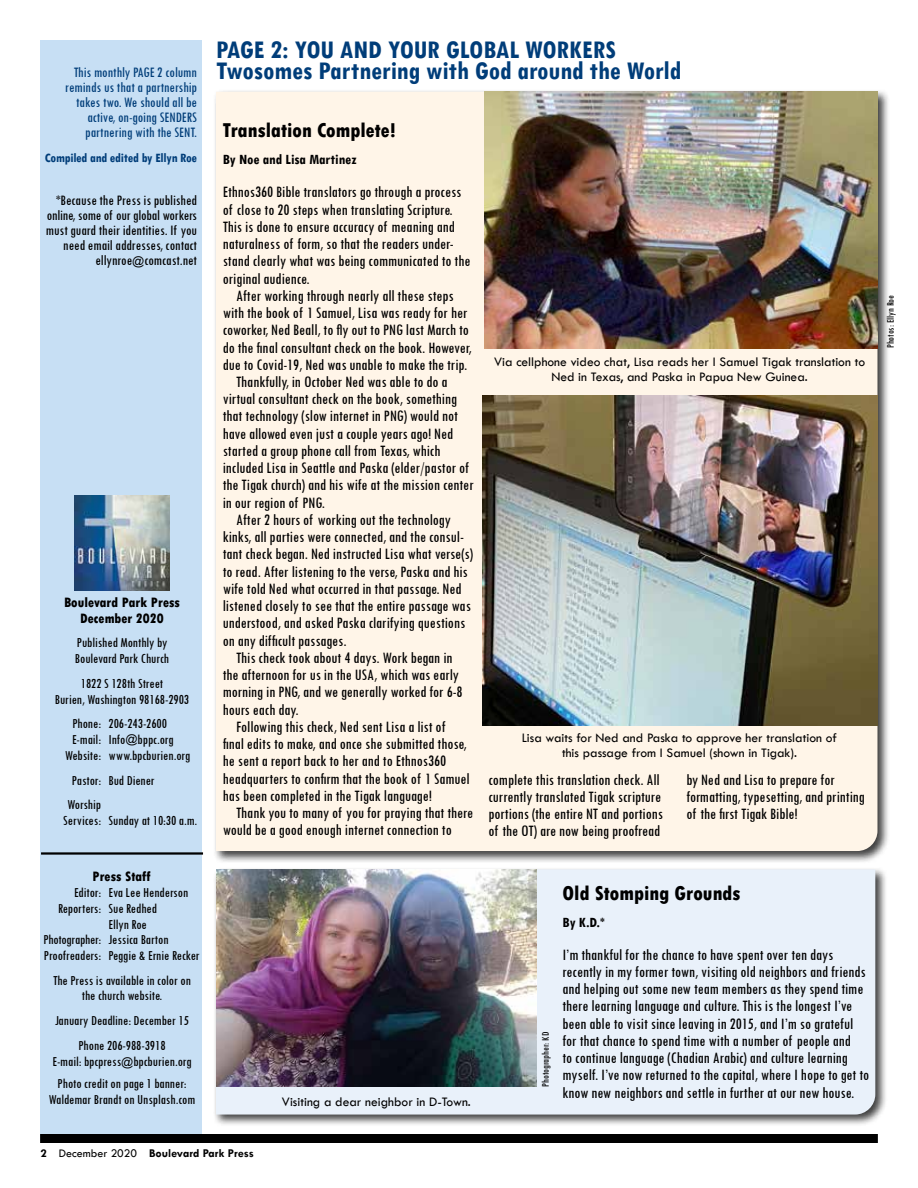
<style>
.page{position:relative;width:918px;height:1188px;background:#fff}
.page>*{position:absolute;margin:0;border:0;box-sizing:border-box;transform-origin:0 0}
.t1{font:700 condensed 27px/21px "Tw Cen";color:#003d79}
.t2{font:800 condensed 21px "Tw Cen";color:#000}
.t3{font:condensed 16.5px/17.2px "Tw Cen";color:#000}
.t4{font:condensed 15px/15px "Tw Cen";color:#000;text-align:right}
.t5{font:condensed 15px/15px "Tw Cen";color:#003d79;text-align:right}
.t6{font:700 condensed 15px "Tw Cen";color:#000}
.t7{font:condensed 14.25px/15.8px "Tw Cen";color:#000;text-align:center}
.t8{font:800 condensed 14.25px/15.8px "Tw Cen";color:#000;text-align:center}
.t9{font:13.5px/15px "Tw Cen";color:#000;text-align:center}
.t10{font:700 condensed 13.5px "Tw Cen";letter-spacing:-.01em;color:#003d79}
.t11{font:700 12px "Tw Cen";color:#000}
.t12{font:condensed 10.5px "Tw Cen";color:#000}
.s1{font-size:12px}
.s2{font-weight:400}
</style>
<div class="page">
<div style="left:40px;top:40px;width:162px;height:1101px;background:#c7dff4"></div>
<div style="left:40px;top:1134px;width:838px;height:9px;background:#000"></div>
<hr style="left:41px;top:852px;width:162px;height:3px;background:#000">
<img style="left:75px;top:496px;width:94px;height:94px">
<div style="left:213px;top:89px;width:677px;height:775px;background:#000;opacity:.75"></div>
<div style="left:216px;top:92px;width:662px;height:759px;background:#fff5e8"></div>
<div style="left:213px;top:866px;width:675px;height:261px;background:#000;opacity:.75"></div>
<div style="left:216px;top:869px;width:659px;height:246px;background:#e9f1fa"></div>
<img style="left:216px;top:869px;width:321px;height:217px">
<img style="left:485px;top:92px;width:393px;height:256px">
<img style="left:482px;top:396px;width:396px;height:330px">
<p class="t5" style="left:65px;top:65px;width:133px">This monthly PAGE 2 column reminds us that a partnership takes two. We should all be active, on-going SENDERS partnering with the SENT.</p>
<p class="t10" style="left:45px;top:151px;width:154px">Compiled and edited by Ellyn Roe</p>
<p class="t4" style="left:46px;top:193px;width:153px">*Because the Press is published online, some of our global workers must guard their identities. If you need email addresses, contact ellynroe<span class="s1">@</span>comcast.net</p>
<p class="t8" style="left:64px;top:594px;width:117px">Boulevard Park Press<br>December 2020</p>
<p class="t7" style="left:75px;top:635px;width:96px;text-align:left">Published Monthly by<br>Boulevard Park Church</p>
<p class="t7" style="left:55px;top:676px;width:136px">1822 S 128th Street<br>Burien, Washington 98168-2903</p>
<p class="t7" style="left:72px;top:716px;width:96px">Phone: 206-243-2600</p>
<p class="t7" style="left:72px;top:732px;width:103px">E-mail: Info<span class="s1">@</span>bppc.org</p>
<p class="t7" style="left:65px;top:748px;width:127px">Website: www.bpcburien.org</p>
<p class="t7" style="left:67px;top:768px;width:89px;line-height:24.8px;text-align:left;text-indent:4px">Pastor: Bud Diener<br>Worship</p>
<p class="t7" style="left:63px;top:813px;width:136px">Services: Sunday at 10:30 a.m.</p>
<p class="t8" style="left:92px;top:869px;width:60px">Press Staff</p>
<p class="t7" style="left:74px;top:885px;width:116px">Editor: Eva Lee Henderson</p>
<p class="t7" style="left:58px;top:901px;width:100px">Reporters: Sue Redhed</p>
<p class="t7" style="left:109px;top:916px;width:40px">Ellyn Roe</p>
<p class="t7" style="left:43px;top:932px;width:127px">Photographer: Jessica Barton</p>
<p class="t7" style="left:44px;top:948px;width:157px">Proofreaders: Peggie &amp; Ernie Recker</p>
<p class="t7" style="left:53px;top:973px;width:139px">The Press is available in color on the church website.</p>
<p class="t7" style="left:55px;top:1009px;width:135px;line-height:24.8px">January Deadline: December 15<br>Phone 206-988-3918</p>
<p class="t7" style="left:52px;top:1050px;width:141px;line-height:22.5px">E-mail: bpcpress<span class="s1">@</span>bpcburien.org<br>Photo credit on page 1 banner:</p>
<p class="t7" style="left:49px;top:1092px;width:148px">Waldemar Brandt on Unsplash.com</p>
<h1 class="t1" style="left:216px;top:40px;width:467px">PAGE 2: YOU AND YOUR GLOBAL WORKERS<br>Twosomes Partnering with God around the World</h1>
<p class="t2" style="left:223px;top:119px;width:175px">Translation Complete!</p>
<p class="t6" style="left:223px;top:152px;width:135px">By Noe and Lisa Martinez</p>
<p class="t3" style="left:223px;top:184px;width:249px">Ethnos360 Bible translators go through a process of close to 20 steps when translating Scripture.<br>This is done to ensure accuracy of meaning and naturalness of form, so that the readers under&shy;stand clearly what was being communicated to the original audience.</p>
<p class="t3" style="left:236px;top:287px;width:219px">After working through nearly all these steps</p>
<p class="t3" style="left:223px;top:305px;width:246px">with the book of 1 Samuel, Lisa was ready for her</p>
<p class="t3" style="left:223px;top:322px;width:248px">coworker, Ned Beall, to fly out to PNG last March to</p>
<p class="t3" style="left:223px;top:339px;width:250px">do the final consultant check on the book. However,</p>
<p class="t3" style="left:223px;top:356px;width:246px">due to Covid-19, Ned was unable to make the trip.</p>
<p class="t3" style="left:236px;top:374px;width:213px">Thankfully, in October Ned was able to do a</p>
<p class="t3" style="left:223px;top:391px;width:236px">virtual consultant check on the book, something</p>
<p class="t3" style="left:223px;top:408px;width:237px">that technology (slow internet in PNG) would not</p>
<p class="t3" style="left:223px;top:425px;width:232px">have allowed even just a couple years ago! Ned</p>
<p class="t3" style="left:223px;top:443px;width:219px">started a group phone call from Texas, which</p>
<p class="t3" style="left:223px;top:460px;width:248px">included Lisa in Seattle and Paska (elder/pastor of</p>
<p class="t3" style="left:223px;top:477px;width:253px">the Tigak church) and his wife at the mission center</p>
<p class="t3" style="left:223px;top:494px;width:104px">in our region of PNG.</p>
<p class="t3" style="left:236px;top:511px;width:216px">After 2 hours of working out the technology</p>
<p class="t3" style="left:223px;top:529px;width:243px">kinks, all parties were connected, and the consul-</p>
<p class="t3" style="left:223px;top:546px;width:252px">tant check began. Ned instructed Lisa what verse(s)</p>
<p class="t3" style="left:223px;top:563px;width:247px">to read. After listening to the verse, Paska and his</p>
<p class="t3" style="left:223px;top:580px;width:240px">wife told Ned what occurred in that passage. Ned</p>
<p class="t3" style="left:223px;top:598px;width:250px">listened closely to see that the entire passage was</p>
<p class="t3" style="left:223px;top:615px;width:244px">understood, and asked Paska clarifying questions</p>
<p class="t3" style="left:223px;top:632px;width:125px">on any difficult passages.</p>
<p class="t3" style="left:236px;top:649px;width:218px">This check took about 4 days. Work began in</p>
<p class="t3" style="left:223px;top:667px;width:238px">the afternoon for us in the USA, which was early</p>
<p class="t3" style="left:223px;top:684px;width:241px">morning in PNG, and we generally worked for 6-8</p>
<p class="t3" style="left:223px;top:701px;width:77px">hours each day.</p>
<p class="t3" style="left:236px;top:718px;width:211px">Following this check, Ned sent Lisa a list of</p>
<p class="t3" style="left:223px;top:736px;width:245px">final edits to make, and once she submitted those,</p>
<p class="t3" style="left:223px;top:753px;width:225px">he sent a report back to her and to Ethnos360</p>
<p class="t3" style="left:223px;top:770px;width:248px">headquarters to confirm that the book of 1 Samuel</p>
<p class="t3" style="left:223px;top:787px;width:211px">has been completed in the Tigak language!</p>
<p class="t3" style="left:236px;top:805px;width:239px">Thank you to many of you for praying that there</p>
<p class="t3" style="left:223px;top:822px;width:230px">would be a good enough internet connection to</p>
<p class="t9" style="left:494px;top:354px;width:373px">Via cellphone video chat, Lisa reads her I Samuel Tigak translation to<br>Ned in Texas, and Paska in Papua New Guinea.</p>
<p class="t9" style="left:522px;top:730px;width:317px">Lisa waits for Ned and Paska to approve her translation of this passage from I Samuel (shown in Tigak).</p>
<p class="t3" style="left:488px;top:771px;width:176px">complete this translation check. All currently translated Tigak scripture portions (the entire NT and portions of the OT) are now being proofread</p>
<p class="t3" style="left:686px;top:771px;width:180px">by Ned and Lisa to prepare for formatting, typesetting, and printing of the first Tigak Bible!</p>
<p class="t9" style="left:282px;top:1094px;width:191px">Visiting a dear neighbor in D-Town.</p>
<p class="t12" style="left:540px;top:1087px;width:56px;rotate:-90deg">Photographer: KD</p>
<p class="t2" style="left:562px;top:881px;width:180px">Old Stomping Grounds</p>
<p class="t6" style="left:562px;top:914px;width:44px">By K.D.*</p>
<p class="t3" style="left:562px;top:946px;width:308px">I’m thankful for the chance to have spent over ten days recently in my former town, visiting old neighbors and friends and helping out some new team members as they spend time there learning language and culture. This is the longest I’ve been able to visit since leaving in 2015, and I’m so grateful for that chance to spend time with a number of people and<br>to continue language (Chadian Arabic) and culture learning myself. I’ve now returned to the capital, where I hope to get to know new neighbors and settle in further at our new house.</p>
<p class="t11" style="left:40px;top:1147px;width:215px">2 <span class="s2">December 2020</span> Boulevard Park Press</p>
<p class="t12" style="left:885px;top:348px;width:55px;rotate:-90deg">Photos: Ellyn Roe</p>
</div>
